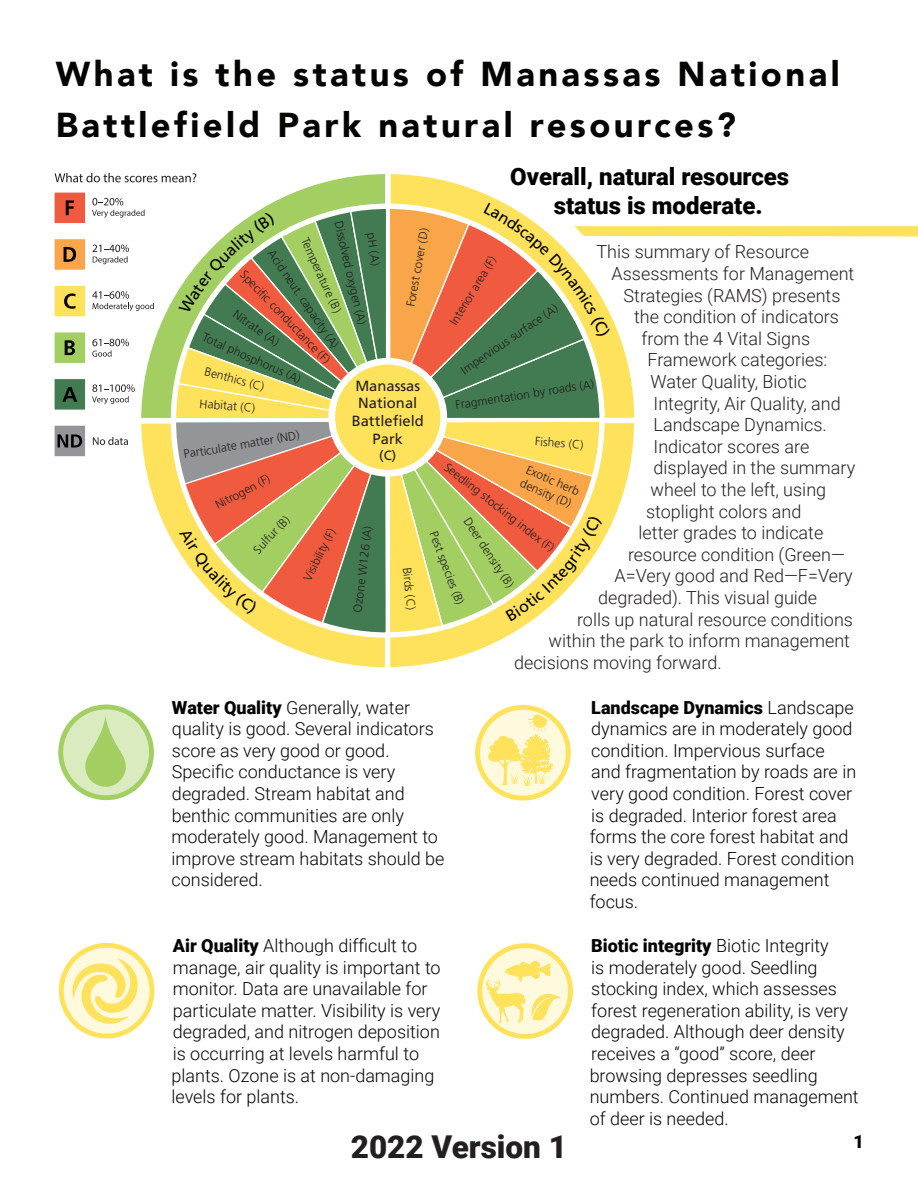
<style>
.page{position:relative;width:918px;height:1188px;background:#fff}
.page>*{position:absolute;margin:0;border:0;box-sizing:border-box;transform-origin:0 0}
.t1{font:900 34.5px/51px "Avenir";letter-spacing:.1em;color:#040503}
.t2{font:900 31.5px "Roboto";color:#231f20}
.t3{font:900 24px/28.8px "Roboto";color:#000}
.t4{font:300 18px/21.6px "Roboto";color:#040503}
.t5{font:300 18px "Roboto";color:#231f20}
.t6{font:900 18px "Roboto";color:#040503}
.t7{font:14.7px/17.7px "Frutiger LT Std";color:#231f20;text-align:center}
.t8{font:13.35px "Frutiger LT Std";color:#231f20}
.t9{font:300 12px/14.5px "Frutiger LT Std";color:#231f20}
.s1{font-weight:900}
</style>
<div class="page">
<svg style="left:58px;top:704px;width:96px;height:97px"></svg>
<svg style="left:58px;top:942px;width:97px;height:97px"></svg>
<svg style="left:475px;top:704px;width:96px;height:97px"></svg>
<svg style="left:477px;top:943px;width:96px;height:96px"></svg>
<svg style="left:277px;top:641px;width:105px;height:27px"></svg>
<svg style="left:382px;top:641px;width:116px;height:27px"></svg>
<div style="left:53px;top:285px;width:33px;height:33px;border:1px solid #fff"></div>
<div style="left:53px;top:191px;width:33px;height:33px;border:1px solid #fff"></div>
<div style="left:53px;top:238px;width:33px;height:33px;border:1px solid #fff"></div>
<div style="left:53px;top:331px;width:33px;height:33px;border:1px solid #fff"></div>
<div style="left:53px;top:378px;width:33px;height:33px;border:1px solid #fff"></div>
<div style="left:53px;top:424px;width:33px;height:33px;border:1px solid #fff"></div>
<svg style="left:55px;top:173px;width:863px;height:468px"></svg>
<p class="t1" style="left:56px;top:47px;width:785px">What is the status of Manassas National<br>Battlefield Park natural resources?</p>
<p class="t3" style="left:554px;top:162px;width:237px;text-indent:-44px">Overall, natural resources status is moderate.</p>
<p class="t9" style="left:345px;top:220px;width:107px;rotate:77deg">Dissolved oxygen (A)</p>
<p class="t9" style="left:404px;top:306px;width:81px;rotate:-80deg">Forest cover (D)</p>
<p class="t9" style="left:379px;top:232px;width:34px;rotate:83deg">pH (A)</p>
<p class="t9" style="left:311px;top:235px;width:82px;rotate:66deg">Temperature (B)</p>
<p class="t9" style="left:206px;top:330px;width:108px;rotate:24deg">Total phosphorus (A)</p>
<p class="t5" style="left:597px;top:239px;width:214px">This summary of Resource</p>
<p class="t5" style="left:612px;top:261px;width:244px">Assessments for Management</p>
<p class="t5" style="left:624px;top:283px;width:218px">Strategies (RAMS) presents</p>
<p class="t5" style="left:634px;top:304px;width:206px">the condition of indicators</p>
<p class="t5" style="left:642px;top:326px;width:170px">from the 4 Vital Signs</p>
<p class="t5" style="left:648px;top:347px;width:181px">Framework categories:</p>
<p class="t5" style="left:651px;top:369px;width:158px">Water Quality, Biotic</p>
<p class="t5" style="left:654px;top:391px;width:189px">Integrity, Air Quality, and</p>
<p class="t5" style="left:654px;top:412px;width:175px">Landscape Dynamics.</p>
<p class="t5" style="left:654px;top:434px;width:157px">Indicator scores are</p>
<p class="t5" style="left:654px;top:455px;width:203px">displayed in the summary</p>
<p class="t5" style="left:651px;top:477px;width:177px">wheel to the left, using</p>
<p class="t5" style="left:646px;top:499px;width:157px">stoplight colors and</p>
<p class="t5" style="left:639px;top:520px;width:186px">letter grades to indicate</p>
<p class="t5" style="left:628px;top:542px;width:218px">resource condition (Green—</p>
<p class="t5" style="left:615px;top:563px;width:240px">A=Very good and Red—F=Very</p>
<p class="t5" style="left:598px;top:585px;width:221px">degraded). This visual guide</p>
<p class="t5" style="left:577px;top:607px;width:277px">rolls up natural resource conditions</p>
<p class="t5" style="left:549px;top:628px;width:303px">within the park to inform management</p>
<p class="t5" style="left:514px;top:650px;width:209px">decisions moving forward.</p>
<p class="t9" style="left:277px;top:247px;width:118px;rotate:56deg">Acid neut. capacity (A)</p>
<p class="t9" style="left:447px;top:320px;width:79px;rotate:-59deg">Interior area (F)</p>
<p class="t9" style="left:247px;top:267px;width:125px;rotate:46deg">Specifi c conductance (F)</p>
<p class="t9" style="left:458px;top:365px;width:116px;rotate:-34deg">Impervious surface (A)</p>
<p class="t9" style="left:455px;top:398px;width:141px;rotate:-9deg">Fragmentation by roads (A)</p>
<p class="t9" style="left:239px;top:307px;width:54px;rotate:35deg">Nitrate (A)</p>
<p class="t9" style="left:207px;top:364px;width:63px;rotate:14deg">Benthics (C)</p>
<p class="t9" style="left:200px;top:396px;width:57px;rotate:5deg">Habitat (C)</p>
<p class="t7" style="left:352px;top:377px;width:74px">Manassas<br>National<br>Battlefield<br>Park</p>
<p class="t8" style="left:379px;top:447px;width:19px">(C)</p>
<p class="t9" style="left:183px;top:448px;width:119px;rotate:-10deg">Particulate matter (ND)</p>
<p class="t9" style="left:536px;top:434px;width:50px;rotate:4deg">Fishes (C)</p>
<p class="t9" style="left:450px;top:460px;width:138px;rotate:38deg">Seedling stocking index (F)</p>
<p class="t9" style="left:529px;top:462px;width:59px;rotate:23deg">Exotic herb density (D)</p>
<p class="t9" style="left:213px;top:500px;width:62px;rotate:-28deg">Nitrogen (F)</p>
<p class="t9" style="left:250px;top:547px;width:48px;rotate:-47deg">Sulfur (B)</p>
<p class="t9" style="left:473px;top:515px;width:82px;rotate:57deg">Deer density (B)</p>
<p class="t9" style="left:350px;top:611px;width:88px;rotate:-83deg">Ozone W126 (A)</p>
<p class="t9" style="left:300px;top:577px;width:59px;rotate:-63deg">Visibility (F)</p>
<p class="t9" style="left:440px;top:529px;width:79px;rotate:69deg">Pest species (B)</p>
<p class="t9" style="left:414px;top:566px;width:44px;rotate:84deg">Birds (C)</p>
<p class="t4" style="left:171px;top:696px;width:274px"><span class="s1">Water Quality</span> Generally, water quality is good. Several indicators score as very good or good.<br>Specific conductance is very degraded. Stream habitat and benthic communities are only moderately good. Management to improve stream habitats should be considered.</p>
<p class="t4" style="left:590px;top:696px;width:268px"><span class="s1">Landscape Dynamics</span> Landscape dynamics are in moderately good condition. Impervious surface and fragmentation by roads are in very good condition. Forest cover is degraded. Interior forest area forms the core forest habitat and is very degraded. Forest condition needs continued management focus.</p>
<p class="t4" style="left:171px;top:934px;width:271px"><span class="s1">Air Quality</span> Although difficult to manage, air quality is important to monitor. Data are unavailable for particulate matter. Visibility is very degraded, and nitrogen deposition is occurring at levels harmful to plants. Ozone is at non-damaging levels for plants.</p>
<p class="t4" style="left:590px;top:934px;width:271px"><span class="s1">Biotic integrity</span> Biotic Integrity<br>is moderately good. Seedling stocking index, which assesses forest regeneration ability, is very degraded. Although deer density receives a “good” score, deer browsing depresses seedling numbers. Continued management of deer is needed.</p>
<p class="t2" style="left:351px;top:1124px;width:218px">2022 Version 1</p>
<p class="t6" style="left:854px;top:1128px;width:12px">1</p>
</div>
